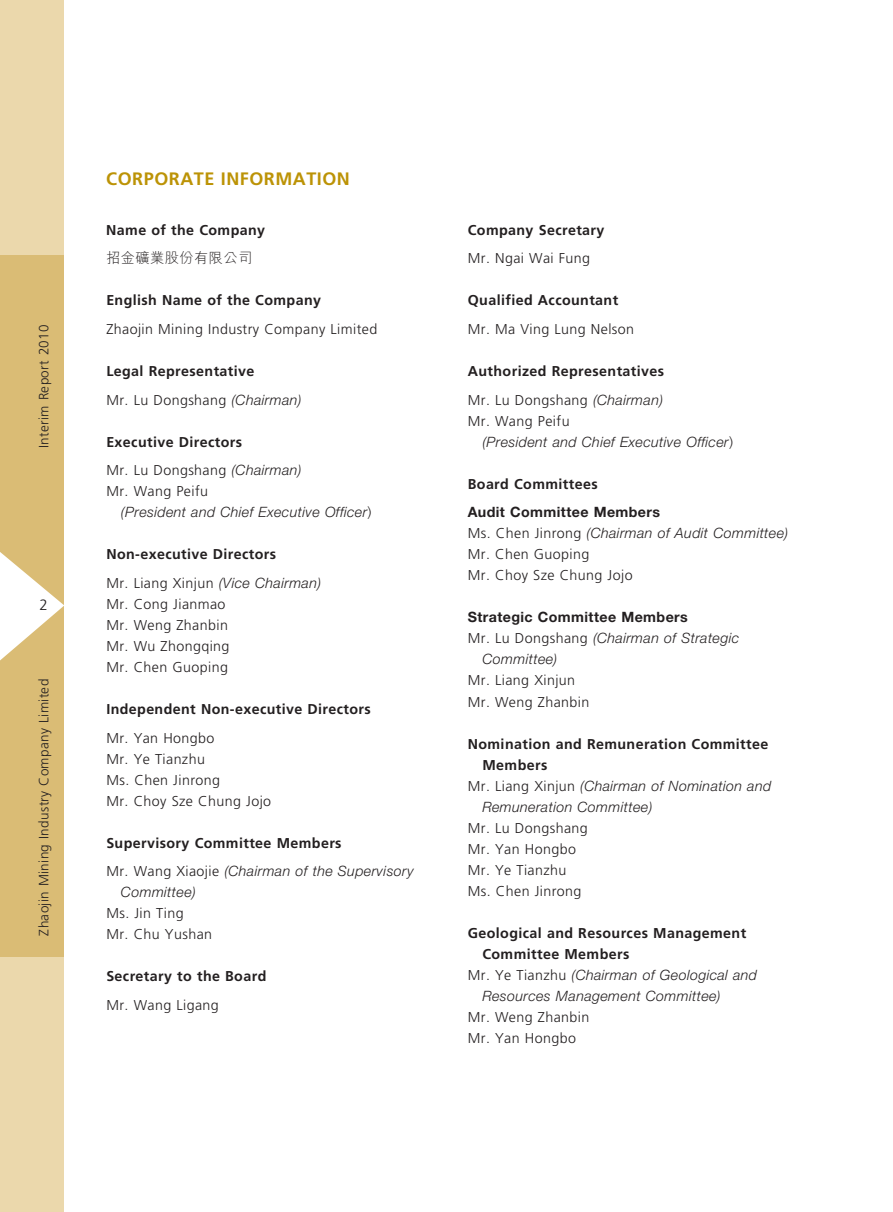
<style>
.page{position:relative;width:893px;height:1212px;background:#fff}
.page>*{position:absolute;margin:0;border:0;box-sizing:border-box;transform-origin:0 0}
.t1{font:700 18px "Frutiger LT Std";letter-spacing:.03em;color:#bc9306}
.t2{font:300 15px "Frutiger LT Std";color:#231f20}
.t3{font:700 14.25px/28.7px "Frutiger LT Std";letter-spacing:.03em;color:#231f20}
.t4{font:300 14.25px/21px "Frutiger LT Std";letter-spacing:.03em;color:#231f20}
.t5{font:italic 300 14.25px/21px "Helvetica Neue LT Std";letter-spacing:.03em;color:#231f20}
.t6{font:700 14.25px "Helvetica Neue LT Std";letter-spacing:.03em;color:#231f20}
.t7{font:300 14.25px "M Hei HK";letter-spacing:.03em;color:#231f20}
.t8{font:300 13.5px "Frutiger LT Std";letter-spacing:.03em;color:#231f20}
.s1{font-weight:300}
.s2{font-family:"Helvetica Neue LT Std";font-weight:300;font-style:italic}
.s3{font-family:"Frutiger LT Std";font-style:normal}
.s4{font-weight:700;font-style:normal}
</style>
<div class="page">
<div style="left:0;top:0;width:64px;height:1212px;background:#ebd8ac"></div>
<div style="left:0;top:255px;width:64px;height:702px;background:#dabc75"></div>
<svg style="left:0;top:552px;width:64px;height:108px"></svg>
<p class="t8" style="left:36px;top:448px;width:125px;rotate:-90deg">Interim Report 2010</p>
<p class="t2" style="left:39px;top:596px;width:10px">2</p>
<p class="t8" style="left:36px;top:935px;width:258px;rotate:-90deg">Zhaojin Mining Industry Company Limited</p>
<p class="t1" style="left:106px;top:168px;width:245px">CORPORATE INFORMATION</p>
<p class="t3" style="left:106px;top:215px;width:160px">Name of the Company</p>
<p class="t7" style="left:106px;top:248px;width:148px">招金礦業股份有限公司</p>
<p class="t3" style="left:106px;top:286px;width:216px">English Name of the Company</p>
<p class="t4" style="left:106px;top:319px;width:272px">Zhaojin Mining Industry Company Limited</p>
<p class="t3" style="left:106px;top:357px;width:197px">Legal Representative<br><span class="s1">Mr. Lu Dongshang</span> <span class="s2">(Chairman)</span></p>
<p class="t3" style="left:106px;top:427px;width:197px">Executive Directors<br><span class="s1">Mr. Lu Dongshang</span> <span class="s2">(Chairman)</span></p>
<p class="t4" style="left:106px;top:481px;width:103px">Mr. Wang Peifu</p>
<p class="t5" style="left:121px;top:502px;width:252px">(President and Chief Executive Officer<span class="s3">)</span></p>
<p class="t3" style="left:106px;top:540px;width:216px">Non-executive Directors<br><span class="s1">Mr. Liang Xinjun</span> <span class="s2">(Vice Chairman)</span></p>
<p class="t4" style="left:106px;top:594px;width:125px">Mr. Cong Jianmao<br>Mr. Weng Zhanbin<br>Mr. Wu Zhongqing<br>Mr. Chen Guoping</p>
<p class="t3" style="left:106px;top:695px;width:266px">Independent Non-executive Directors</p>
<p class="t4" style="left:106px;top:727px;width:166px">Mr. Yan Hongbo<br>Mr. Ye Tianzhu<br>Ms. Chen Jinrong<br>Mr. Choy Sze Chung Jojo</p>
<p class="t3" style="left:106px;top:828px;width:237px">Supervisory Committee Members</p>
<p class="t5" style="left:121px;top:861px;width:294px;text-indent:-15px"><span class="s3">Mr. Wang Xiaojie</span> (Chairman of the Supervisory<br>Committee)</p>
<p class="t4" style="left:106px;top:903px;width:107px">Ms. Jin Ting<br>Mr. Chu Yushan</p>
<p class="t3" style="left:106px;top:962px;width:162px">Secretary to the Board</p>
<p class="t4" style="left:106px;top:995px;width:114px">Mr. Wang Ligang</p>
<p class="t3" style="left:468px;top:216px;width:138px">Company Secretary</p>
<p class="t4" style="left:468px;top:248px;width:124px">Mr. Ngai Wai Fung</p>
<p class="t3" style="left:468px;top:286px;width:152px">Qualified Accountant</p>
<p class="t4" style="left:468px;top:319px;width:168px">Mr. Ma Ving Lung Nelson</p>
<p class="t3" style="left:468px;top:357px;width:198px">Authorized Representatives<br><span class="s1">Mr. Lu Dongshang</span> <span class="s2">(Chairman)</span></p>
<p class="t4" style="left:468px;top:410px;width:103px">Mr. Wang Peifu</p>
<p class="t5" style="left:482px;top:431px;width:252px">(President and Chief Executive Officer<span class="s3">)</span></p>
<p class="t3" style="left:468px;top:470px;width:131px">Board Committees</p>
<p class="t5" style="left:468px;top:502px;width:322px"><span class="s4">Audit Committee Members<br></span><span class="s3">Ms. Chen Jinrong</span> (Chairman of Audit Committee)</p>
<p class="t4" style="left:468px;top:544px;width:166px">Mr. Chen Guoping<br>Mr. Choy Sze Chung Jojo</p>
<p class="t6" style="left:468px;top:608px;width:222px">Strategic Committee Members</p>
<p class="t5" style="left:468px;top:628px;width:273px"><span class="s3">Mr. Lu Dongshang</span> (Chairman of Strategic</p>
<p class="t5" style="left:482px;top:649px;width:76px">Committee)</p>
<p class="t4" style="left:468px;top:670px;width:123px">Mr. Liang Xinjun<br>Mr. Weng Zhanbin</p>
<p class="t3" style="left:482px;top:733px;width:287px;line-height:21px;text-indent:-15px">Nomination and Remuneration Committee<br>Members</p>
<p class="t5" style="left:482px;top:775px;width:290px;text-indent:-15px"><span class="s3">Mr. Liang Xinjun</span> (Chairman of Nomination and<br>Remuneration Committee)</p>
<p class="t4" style="left:468px;top:817px;width:122px">Mr. Lu Dongshang<br>Mr. Yan Hongbo<br>Mr. Ye Tianzhu<br>Ms. Chen Jinrong</p>
<p class="t3" style="left:482px;top:922px;width:265px;line-height:21px;text-indent:-15px">Geological and Resources Management<br>Committee Members</p>
<p class="t5" style="left:482px;top:964px;width:276px;text-indent:-15px"><span class="s3">Mr. Ye Tianzhu</span> (Chairman of Geological and<br>Resources Management Committee)</p>
<p class="t4" style="left:468px;top:1006px;width:123px">Mr. Weng Zhanbin<br>Mr. Yan Hongbo</p>
</div>
